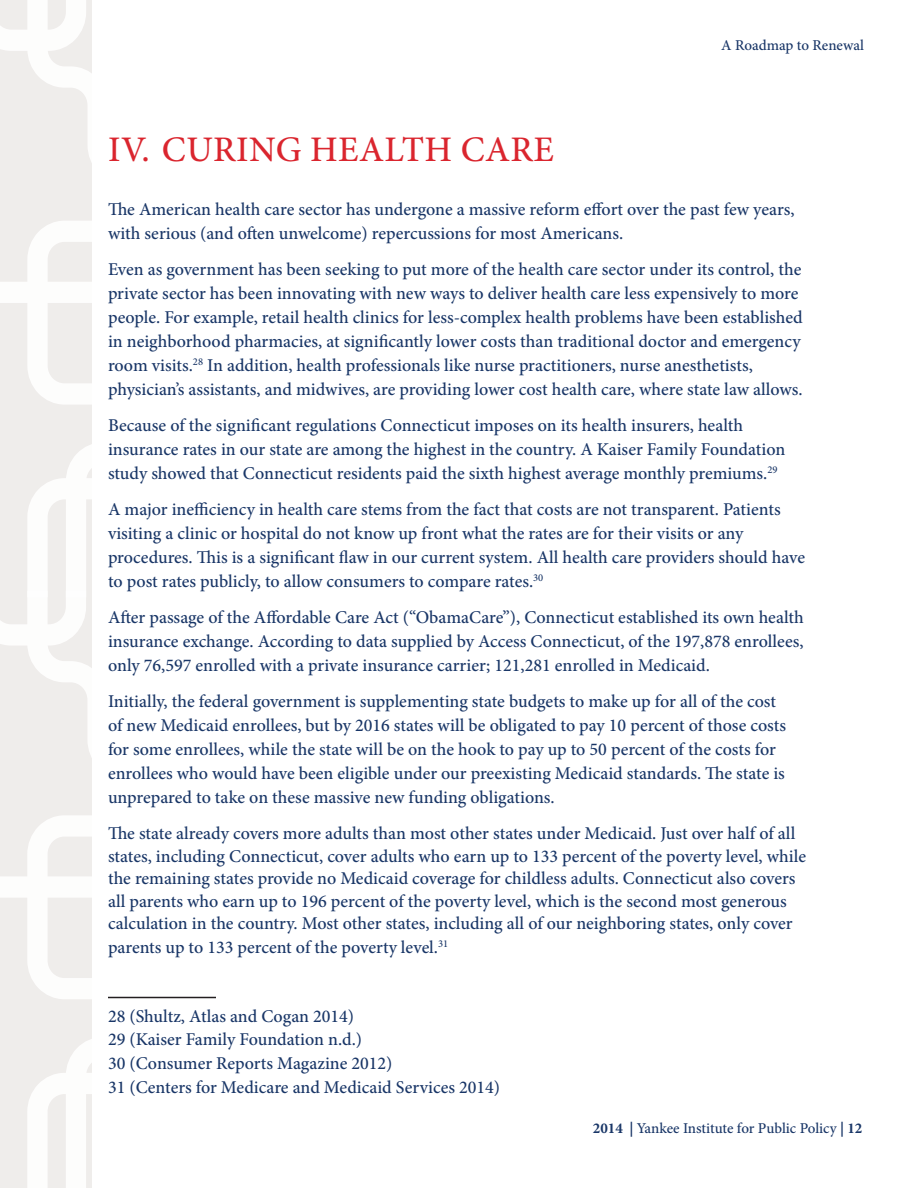
<style>
.page{position:relative;width:918px;height:1188px;background:#fff}
.page>*{position:absolute;margin:0;border:0;box-sizing:border-box;transform-origin:0 0}
.t1{font:500 36px "Minion Pro";letter-spacing:.01em;color:#da252e}
.t2{font:500 18px/24px "Minion Pro";color:#193667}
.t3{font:500 15px "Minion Pro";color:#193667}
.s1{font-weight:700}
</style>
<div class="page">
<svg style="left:0;top:0;width:216px;height:1188px"></svg>
<h1 class="t1" style="left:108px;top:125px;width:447px">IV. CURING HEALTH CARE</h1>
<p class="t3" style="left:721px;top:35px;width:144px">A Roadmap to Renewal</p>
<p class="t2" style="left:108px;top:197px;width:688px">The American health care sector has undergone a massive reform effort over the past few years, with serious (and often unwelcome) repercussions for most Americans.</p>
<p class="t2" style="left:108px;top:257px;width:696px">Even as government has been seeking to put more of the health care sector under its control, the private sector has been innovating with new ways to deliver health care less expensively to more people. For example, retail health clinics for less-complex health problems have been established in neighborhood pharmacies, at significantly lower costs than traditional doctor and emergency room visits.<sup>28</sup> In addition, health professionals like nurse practitioners, nurse anesthetists, physician’s assistants, and midwives, are providing lower cost health care, where state law allows.</p>
<p class="t2" style="left:108px;top:413px;width:679px">Because of the significant regulations Connecticut imposes on its health insurers, health insurance rates in our state are among the highest in the country. A Kaiser Family Foundation study showed that Connecticut residents paid the sixth highest average monthly premiums.<sup>29</sup></p>
<p class="t2" style="left:108px;top:497px;width:699px">A major inefficiency in health care stems from the fact that costs are not transparent. Patients visiting a clinic or hospital do not know up front what the rates are for their visits or any procedures. This is a significant flaw in our current system. All health care providers should have to post rates publicly, to allow consumers to compare rates.<sup>30</sup></p>
<p class="t2" style="left:108px;top:605px;width:697px;text-align:justify">After passage of the Affordable Care Act (“ObamaCare”), Connecticut established its own health insurance exchange. According to data supplied by Access Connecticut, of the 197,878 enrollees, only 76,597 enrolled with a private insurance carrier; 121,281 enrolled in Medicaid.</p>
<p class="t2" style="left:108px;top:689px;width:680px">Initially, the federal government is supplementing state budgets to make up for all of the cost of new Medicaid enrollees, but by 2016 states will be obligated to pay 10 percent of those costs for some enrollees, while the state will be on the hook to pay up to 50 percent of the costs for enrollees who would have been eligible under our preexisting Medicaid standards. The state is unprepared to take on these massive new funding obligations.</p>
<p class="t2" style="left:108px;top:822px;width:700px;line-height:22.8px">The state already covers more adults than most other states under Medicaid. Just over half of all states, including Connecticut, cover adults who earn up to 133 percent of the poverty level, while the remaining states provide no Medicaid coverage for childless adults. Connecticut also covers all parents who earn up to 196 percent of the poverty level, which is the second most generous calculation in the country. Most other states, including all of our neighboring states, only cover parents up to 133 percent of the poverty level.<sup>31</sup></p>
<p class="t2" style="left:108px;top:1004px;width:394px">28 (Shultz, Atlas and Cogan 2014)<br>29 (Kaiser Family Foundation n.d.)<br>30 (Consumer Reports Magazine 2012)<br>31 (Centers for Medicare and Medicaid Services 2014)</p>
<p class="t3" style="left:593px;top:1118px;width:271px"><span class="s1">2014 |</span> Yankee Institute for Public Policy <span class="s1">| 12</span></p>
</div>
